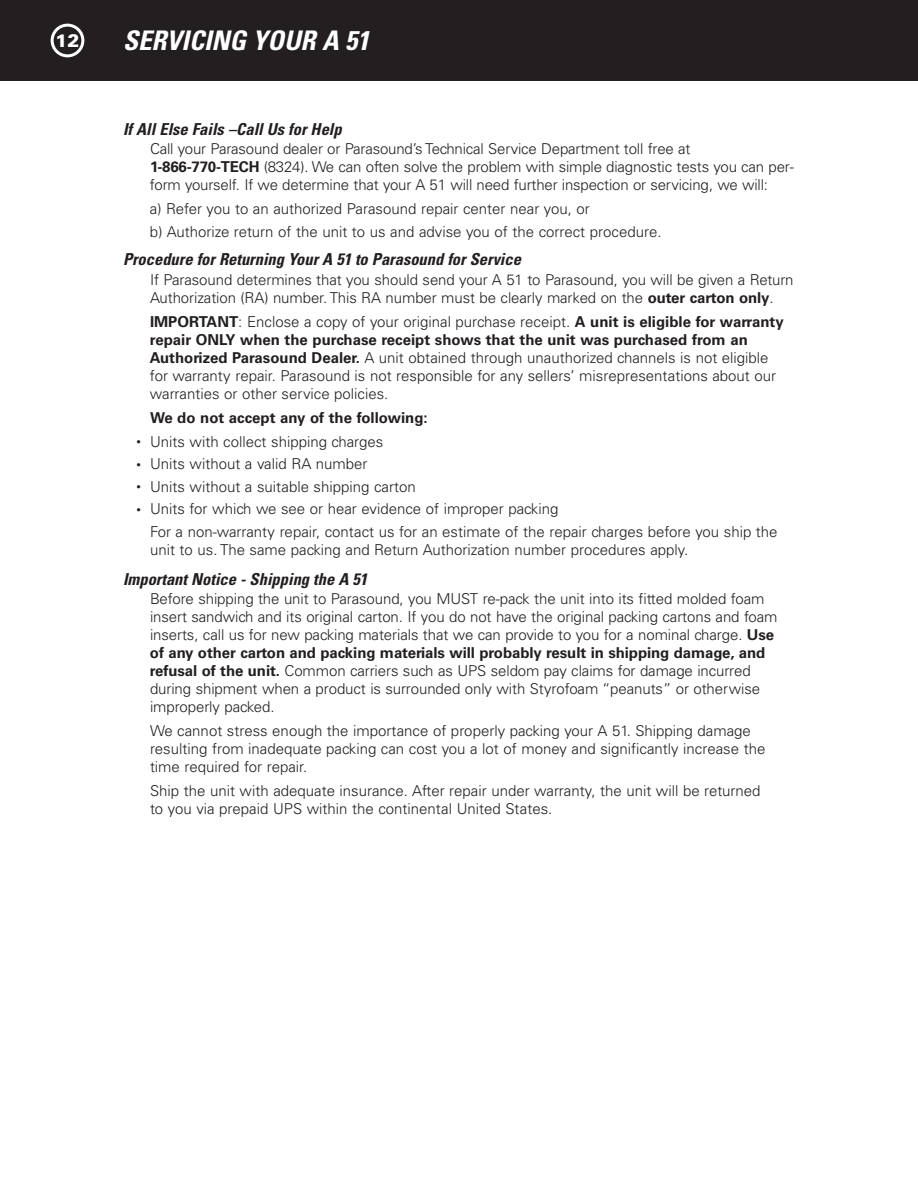
<style>
.page{position:relative;width:918px;height:1188px;background:#fff}
.page>*{position:absolute;margin:0;border:0;box-sizing:border-box;transform-origin:0 0}
.t1{font:italic 700 condensed 27px "Univers";color:#fff}
.t2{font:900 18px "Univers";color:#fff}
.t3{font:italic 700 condensed 16.5px "Univers";color:#231f20}
.t4{font:300 15px/18px "Univers";color:#231f20}
.t5{font:700 15px "Univers";color:#231f20}
.s1{font-weight:700}
.s2{font-size:9px}
</style>
<div class="page">
<div style="left:0;top:0;width:918px;height:81px;background:#231f20"></div>
<svg style="left:51px;top:24px;width:33px;height:33px"></svg>
<p class="t2" style="left:55px;top:34px;width:26px">12</p>
<h1 class="t1" style="left:123px;top:30px;width:248px">SERVICING YOUR A 51</h1>
<p class="t3" style="left:123px;top:123px;width:220px">If All Else Fails –Call Us for Help</p>
<p class="t4" style="left:150px;top:141px;width:645px">Call your Parasound dealer or Parasound’s Technical Service Department toll free at<br><span class="s1">1-866-770-TECH</span> (8324). We can often solve the problem with simple diagnostic tests you can per&shy;form yourself. If we determine that your A 51 will need further inspection or servicing, we will:</p>
<p class="t4" style="left:150px;top:199px;width:513px;line-height:22.5px">a) Refer you to an authorized Parasound repair center near you, or<br>b) Authorize return of the unit to us and advise you of the correct procedure.</p>
<p class="t3" style="left:123px;top:253px;width:400px">Procedure for Returning Your A 51 to Parasound for Service</p>
<p class="t4" style="left:150px;top:272px;width:645px">If Parasound determines that you should send your A 51 to Parasound, you will be given a Return<br>Authorization (RA) number. This RA number must be clearly marked on the <span class="s1">outer carton only</span>.</p>
<p class="t4" style="left:150px;top:314px;width:635px"><span class="s1">IMPORTANT</span>: Enclose a copy of your original purchase receipt. <span class="s1">A unit is eligible for warranty repair ONLY when the purchase receipt shows that the unit was purchased from an Authorized Parasound Dealer.</span> A unit obtained through unauthorized channels is not eligible for warranty repair. Parasound is not responsible for any sellers’ misrepresentations about our warranties or other service policies.</p>
<p class="t5" style="left:150px;top:412px;width:279px">We do not accept any of the following:</p>
<p class="t4" style="left:136px;top:434px;width:248px"><span class="s2">•</span> Units with collect shipping charges</p>
<p class="t4" style="left:136px;top:456px;width:233px"><span class="s2">•</span> Units without a valid RA number</p>
<p class="t4" style="left:136px;top:479px;width:281px"><span class="s2">•</span> Units without a suitable shipping carton</p>
<p class="t4" style="left:150px;top:499px;width:629px;line-height:22.5px;text-indent:-14px"><span class="s2">•</span> Units for which we see or hear evidence of improper packing<br>For a non-warranty repair, contact us for an estimate of the repair charges before you ship the</p>
<p class="t4" style="left:150px;top:542px;width:540px">unit to us. The same packing and Return Authorization number procedures apply.</p>
<p class="t3" style="left:123px;top:573px;width:246px">Important Notice - Shipping the A 51</p>
<p class="t4" style="left:150px;top:591px;width:629px">Before shipping the unit to Parasound, you MUST re-pack the unit into its fitted molded foam insert sandwich and its original carton. If you do not have the original packing cartons and foam inserts, call us for new packing materials that we can provide to you for a nominal charge. <span class="s1">Use of any other carton and packing materials will probably result in shipping damage, and refusal of the unit.</span> Common carriers such as UPS seldom pay claims for damage incurred during shipment when a product is surrounded only with Styrofoam “peanuts” or otherwise improperly packed.</p>
<p class="t4" style="left:150px;top:723px;width:617px">We cannot stress enough the importance of properly packing your A 51. Shipping damage resulting from inadequate packing can cost you a lot of money and significantly increase the time required for repair.</p>
<p class="t4" style="left:150px;top:783px;width:612px">Ship the unit with adequate insurance. After repair under warranty, the unit will be returned to you via prepaid UPS within the continental United States.</p>
</div>
